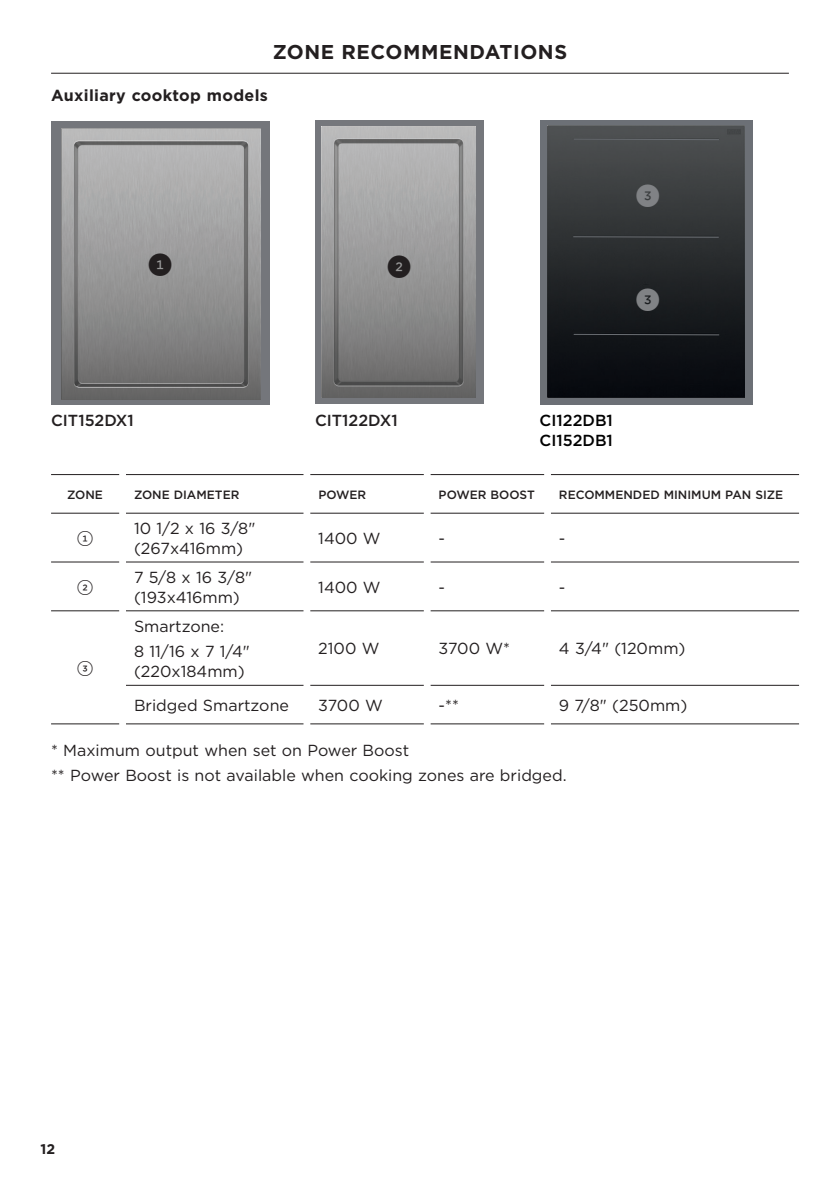
<style>
.page{position:relative;width:840px;height:1191px;background:#fff}
.page>*{position:absolute;margin:0;border:0;box-sizing:border-box;transform-origin:0 0}
.t1{font:700 24px "Gotham FP Nos";color:#231f20}
.t2{font:700 24px "Gotham FP Nos";color:#808285}
.t3{font:700 20px "Gotham";letter-spacing:.03em;color:#231f20}
.t4{font:16px/20px "Gotham";color:#231f20}
.t5{font:700 16px "Gotham";letter-spacing:.02em;color:#231f20}
.t6{font:500 16px "Gotham";color:#231f20}
.t7{font:500 16px/20px "Gotham";color:#000}
.t8{font:500 16px "Gotham FP Nos";color:#231f20}
.t9{font:700 14px "Gotham";color:#231f20}
.t10{font:500 12px "Gotham";color:#231f20}
</style>
<div class="page">
<hr style="left:51px;top:73px;width:737px;height:1px;background:#231f20">
<hr style="left:51px;top:474px;width:68px;height:1px;background:#231f20">
<hr style="left:126px;top:474px;width:177px;height:1px;background:#231f20">
<hr style="left:310px;top:474px;width:113px;height:1px;background:#231f20">
<hr style="left:430px;top:474px;width:114px;height:1px;background:#231f20">
<hr style="left:550px;top:474px;width:248px;height:1px;background:#231f20">
<hr style="left:51px;top:512px;width:68px;height:1px;background:#231f20">
<hr style="left:126px;top:512px;width:177px;height:1px;background:#231f20">
<hr style="left:310px;top:512px;width:113px;height:1px;background:#231f20">
<hr style="left:430px;top:512px;width:114px;height:1px;background:#231f20">
<hr style="left:51px;top:561px;width:68px;height:1px;background:#231f20">
<hr style="left:51px;top:610px;width:68px;height:1px;background:#231f20">
<hr style="left:51px;top:723px;width:68px;height:1px;background:#231f20">
<hr style="left:126px;top:685px;width:177px;height:1px;background:#231f20">
<hr style="left:310px;top:685px;width:113px;height:1px;background:#231f20">
<hr style="left:430px;top:685px;width:114px;height:1px;background:#231f20">
<hr style="left:550px;top:685px;width:248px;height:1px;background:#231f20">
<hr style="left:126px;top:723px;width:177px;height:1px;background:#231f20">
<hr style="left:310px;top:723px;width:113px;height:1px;background:#231f20">
<hr style="left:430px;top:723px;width:114px;height:1px;background:#231f20">
<hr style="left:550px;top:723px;width:248px;height:1px;background:#231f20">
<hr style="left:126px;top:561px;width:177px;height:1px;background:#231f20">
<hr style="left:126px;top:610px;width:177px;height:1px;background:#231f20">
<hr style="left:310px;top:561px;width:113px;height:1px;background:#231f20">
<hr style="left:430px;top:561px;width:114px;height:1px;background:#231f20">
<hr style="left:310px;top:610px;width:113px;height:1px;background:#231f20">
<hr style="left:430px;top:610px;width:114px;height:1px;background:#231f20">
<hr style="left:550px;top:561px;width:248px;height:1px;background:#231f20">
<hr style="left:550px;top:610px;width:248px;height:1px;background:#231f20">
<hr style="left:550px;top:512px;width:248px;height:1px;background:#231f20">
<div style="left:51px;top:122px;width:218px;height:283px;background:#74767b"></div>
<img style="left:61px;top:128px;width:199px;height:272px">
<div style="left:315px;top:121px;width:168px;height:283px;background:#75777c"></div>
<img style="left:321px;top:127px;width:154px;height:270px">
<svg style="left:539px;top:121px;width:213px;height:284px;background:#303335"></svg>
<hr style="left:573px;top:334px;width:145px;height:1px;background:#696d72">
<hr style="left:573px;top:236px;width:145px;height:2px;background:#696d72">
<hr style="left:573px;top:139px;width:145px;height:1px;background:#696d72">
<p class="t3" style="left:272px;top:39px;width:296px">ZONE RECOMMENDATIONS</p>
<p class="t5" style="left:51px;top:85px;width:218px">Auxiliary cooktop models</p>
<h1 class="t1" style="left:148px;top:253px;width:26px">1</h1>
<p class="t6" style="left:51px;top:410px;width:84px">CIT152DX1</p>
<h1 class="t1" style="left:387px;top:255px;width:26px">2</h1>
<h1 class="t2" style="left:635px;top:185px;width:26px">3</h1>
<h1 class="t2" style="left:635px;top:288px;width:26px">3</h1>
<p class="t6" style="left:315px;top:410px;width:84px">CIT122DX1</p>
<p class="t7" style="left:539px;top:410px;width:75px">CI122DB1<br>CI152DB1</p>
<p class="t10" style="left:67px;top:486px;width:37px">ZONE</p>
<p class="t10" style="left:134px;top:486px;width:107px">ZONE DIAMETER</p>
<p class="t10" style="left:318px;top:486px;width:49px">POWER</p>
<p class="t10" style="left:438px;top:486px;width:98px">POWER BOOST</p>
<p class="t10" style="left:558px;top:486px;width:226px">RECOMMENDED MINIMUM PAN SIZE</p>
<p class="t8" style="left:77px;top:531px;width:18px">1</p>
<p class="t4" style="left:134px;top:518px;width:123px">10 1/2 x 16 3/8" (267x416mm)</p>
<p class="t4" style="left:318px;top:528px;width:64px">1400 W</p>
<p class="t4" style="left:438px;top:528px;width:8px">-</p>
<p class="t4" style="left:558px;top:528px;width:8px">-</p>
<p class="t8" style="left:77px;top:580px;width:18px">2</p>
<p class="t4" style="left:134px;top:567px;width:120px">7 5/8 x 16 3/8" (193x416mm)</p>
<p class="t4" style="left:318px;top:577px;width:64px">1400 W</p>
<p class="t4" style="left:438px;top:577px;width:8px">-</p>
<p class="t4" style="left:558px;top:577px;width:8px">-</p>
<p class="t8" style="left:77px;top:661px;width:18px">3</p>
<p class="t4" style="left:134px;top:613px;width:117px;line-height:25.6px">Smartzone:<br>8 11/16 x 7 1/4"</p>
<p class="t4" style="left:134px;top:661px;width:112px">(220x184mm)</p>
<p class="t4" style="left:318px;top:638px;width:63px">2100 W</p>
<p class="t4" style="left:438px;top:638px;width:73px">3700 W*</p>
<p class="t4" style="left:558px;top:638px;width:128px">4 3/4" (120mm)</p>
<p class="t4" style="left:134px;top:695px;width:156px">Bridged Smartzone</p>
<p class="t4" style="left:318px;top:695px;width:66px">3700 W</p>
<p class="t4" style="left:438px;top:695px;width:22px">-**</p>
<p class="t4" style="left:558px;top:695px;width:130px">9 7/8" (250mm)</p>
<p class="t4" style="left:51px;top:737px;width:516px;line-height:25.6px">* Maximum output when set on Power Boost<br>** Power Boost is not available when cooking zones are bridged.</p>
<p class="t9" style="left:41px;top:1139px;width:16px">12</p>
</div>
